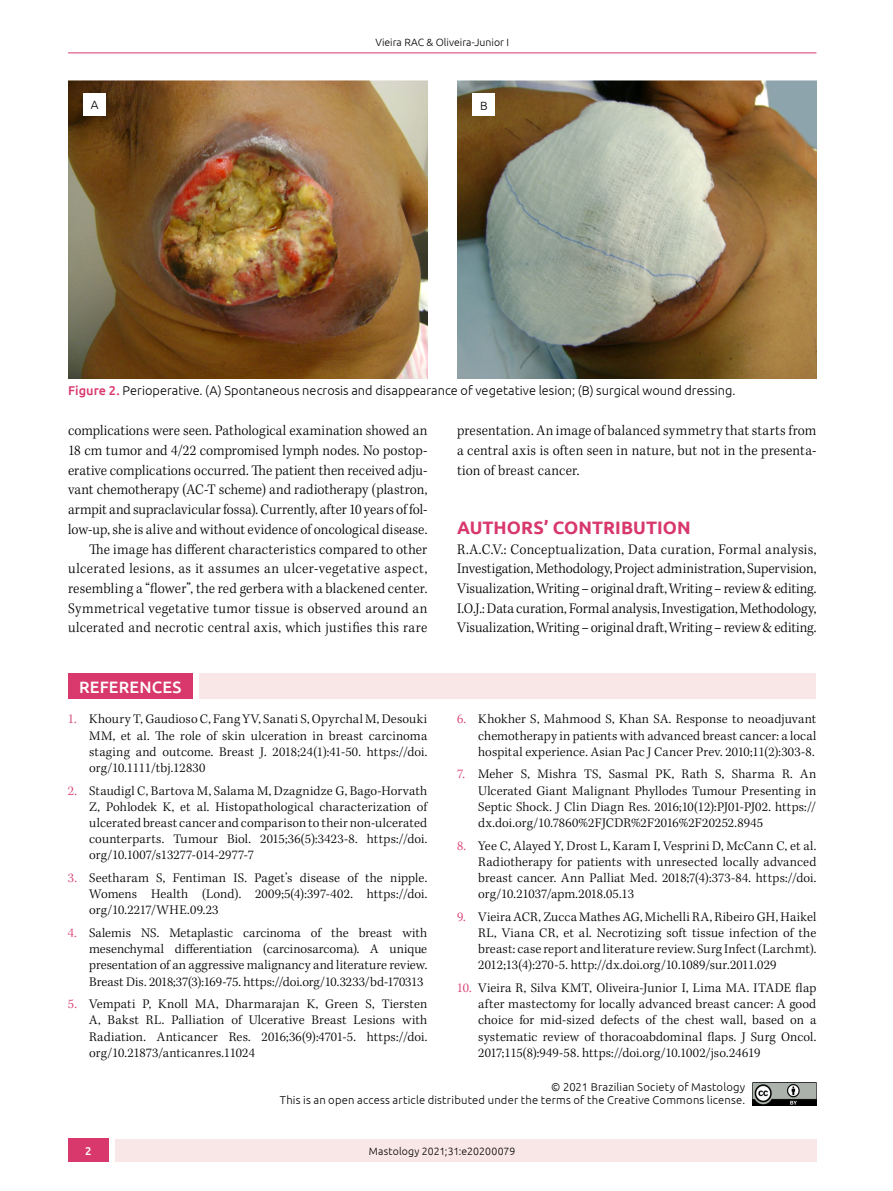
<style>
.page{position:relative;width:893px;height:1191px;background:#fff}
.page>*{position:absolute;margin:0;border:0;box-sizing:border-box;transform-origin:0 0}
.t1{font:700 18px "Ubuntu";letter-spacing:.005em;color:#d8386c}
.t2{font:500 16.5px "Ubuntu";letter-spacing:.015em;color:#fff}
.t3{font:300 15px/19.6px "Kepler Std";letter-spacing:.01em;color:#000;text-align:justify;scale:.95 1}
.t4{font:300 13.5px/16.2px "Kepler Std";letter-spacing:.005em;color:#000;text-align:justify}
.t5{font:300 12.75px "Ubuntu";letter-spacing:.005em;color:#000}
.t6{font:300 12px "Ubuntu";color:#000}
.t7{font:300 11.25px/13.5px "Ubuntu";letter-spacing:.02em;color:#000;text-align:right}
.t8{font:500 11.25px "Ubuntu";color:#fff}
.t9{font:300 10.5px "Ubuntu";color:#000}
.s1{font-weight:500;color:#d8386c}
.s2{color:#d8386c}
</style>
<div class="page">
<div style="left:115px;top:1139px;width:701px;height:23px;background:#f9e7e7"></div>
<div style="left:68px;top:1138px;width:40px;height:24px;background:#d8386c"></div>
<hr style="left:68px;top:53px;width:748px;height:1px;background:#d8386c">
<img style="left:753px;top:1083px;width:63px;height:22px">
<div style="left:68px;top:673px;width:125px;height:26px;background:#d8386c"></div>
<div style="left:199px;top:673px;width:617px;height:26px;background:#f9e7e7"></div>
<img style="left:68px;top:81px;width:359px;height:297px">
<img style="left:457px;top:81px;width:359px;height:297px">
<div style="left:83px;top:93px;width:23px;height:23px;background:#fff"></div>
<div style="left:472px;top:93px;width:23px;height:23px;background:#fff"></div>
<p class="t9" style="left:375px;top:36px;width:135px">Vieira RAC &amp; Oliveira-Junior I</p>
<p class="t6" style="left:91px;top:98px;width:9px">A</p>
<p class="t6" style="left:480px;top:98px;width:9px">B</p>
<p class="t5" style="left:68px;top:382px;width:669px"><span class="s1">Figure 2.</span> Perioperative. (A) Spontaneous necrosis and disappearance of vegetative lesion; (B) surgical wound dressing.</p>
<p class="t3" style="left:68px;top:421px;width:380px;text-align:right">complications were seen. Pathological examination showed an 18 cm tumor and 4/22 compromised lymph nodes. No postop&shy;erative complications occurred. The patient then received adju&shy;vant chemotherapy (AC-T scheme) and radiotherapy (plastron, armpit and supraclavicular fossa). Currently, after 10 years of fol&shy;low-up, she is alive and without evidence of oncological disease.<br>The image has different characteristics compared to other ulcerated lesions, as it assumes an ulcer-vegetative aspect, resembling a “flower”, the red gerbera with a blackened center.<br>Symmetrical vegetative tumor tissue is observed around an ulcerated and necrotic central axis, which justifies this rare</p>
<p class="t3" style="left:457px;top:421px;width:380px">presentation. An image of balanced symmetry that starts from a central axis is often seen in nature, but not in the presenta&shy;tion of breast cancer.</p>
<h1 class="t1" style="left:457px;top:516px;width:235px">AUTHORS’ CONTRIBUTION</h1>
<p class="t3" style="left:457px;top:539px;width:380px">R.A.C.V.: Conceptualization, Data curation, Formal analysis, Investigation, Methodology, Project administration, Supervision, Visualization, Writing – original draft, Writing – review &amp; editing.<br>I.O.J.: Data curation, Formal analysis, Investigation, Methodology, Visualization, Writing – original draft, Writing – review &amp; editing.</p>
<p class="t2" style="left:79px;top:676px;width:104px">REFERENCES</p>
<p class="t4" style="left:89px;top:711px;width:340px;text-indent:-21px"><span class="s2">1.</span> Khoury T, Gaudioso C, Fang YV, Sanati S, Opyrchal M, Desouki MM, et al. The role of skin ulceration in breast carcinoma staging and outcome. Breast J. 2018;24(1):41-50. https://doi. org/10.1111/tbj.12830</p>
<p class="t4" style="left:89px;top:783px;width:340px;text-indent:-21px"><span class="s2">2.</span> Staudigl C, Bartova M, Salama M, Dzagnidze G, Bago-Horvath Z, Pohlodek K, et al. Histopathological characterization of ulcerated breast cancer and comparison to their non-ulcerated counterparts. Tumour Biol. 2015;36(5):3423-8. https://doi. org/10.1007/s13277-014-2977-7</p>
<p class="t4" style="left:89px;top:870px;width:340px;text-indent:-21px"><span class="s2">3.</span> Seetharam S, Fentiman IS. Paget’s disease of the nipple.<br>Womens Health (Lond). 2009;5(4):397-402. https://doi. org/10.2217/WHE.09.23</p>
<p class="t4" style="left:89px;top:925px;width:340px;text-indent:-21px"><span class="s2">4.</span> Salemis NS. Metaplastic carcinoma of the breast with mesenchymal differentiation (carcinosarcoma). A unique presentation of an aggressive malignancy and literature review.<br>Breast Dis. 2018;37(3):169-75. https://doi.org/10.3233/bd-170313</p>
<p class="t4" style="left:89px;top:996px;width:340px;text-indent:-21px"><span class="s2">5.</span> Vempati P, Knoll MA, Dharmarajan K, Green S, Tiersten A, Bakst RL. Palliation of Ulcerative Breast Lesions with Radiation. Anticancer Res. 2016;36(9):4701-5. https://doi. org/10.21873/anticanres.11024</p>
<p class="t4" style="left:478px;top:711px;width:340px;text-indent:-21px"><span class="s2">6.</span> Khokher S, Mahmood S, Khan SA. Response to neoadjuvant chemotherapy in patients with advanced breast cancer: a local hospital experience. Asian Pac J Cancer Prev. 2010;11(2):303-8.</p>
<p class="t4" style="left:478px;top:766px;width:340px;text-indent:-21px"><span class="s2">7.</span> Meher S, Mishra TS, Sasmal PK, Rath S, Sharma R. An Ulcerated Giant Malignant Phyllodes Tumour Presenting in Septic Shock. J Clin Diagn Res. 2016;10(12):PJ01-PJ02. https:// dx.doi.org/10.7860%2FJCDR%2F2016%2F20252.8945</p>
<p class="t4" style="left:478px;top:838px;width:340px;text-indent:-21px"><span class="s2">8.</span> Yee C, Alayed Y, Drost L, Karam I, Vesprini D, McCann C, et al.<br>Radiotherapy for patients with unresected locally advanced breast cancer. Ann Palliat Med. 2018;7(4):373-84. https://doi. org/10.21037/apm.2018.05.13</p>
<p class="t4" style="left:478px;top:909px;width:340px;text-indent:-21px"><span class="s2">9.</span> Vieira ACR, Zucca Mathes AG, Michelli RA, Ribeiro GH, Haikel RL, Viana CR, et al. Necrotizing soft tissue infection of the breast: case report and literature review. Surg Infect (Larchmt).<br>2012;13(4):270-5. http://dx.doi.org/10.1089/sur.2011.029</p>
<p class="t4" style="left:478px;top:980px;width:340px;text-indent:-21px"><span class="s2">10.</span> Vieira R, Silva KMT, Oliveira-Junior I, Lima MA. ITADE flap after mastectomy for locally advanced breast cancer: A good choice for mid-sized defects of the chest wall, based on a systematic review of thoracoabdominal flaps. J Surg Oncol.<br>2017;115(8):949-58. https://doi.org/10.1002/jso.24619</p>
<p class="t8" style="left:85px;top:1143px;width:8px">2</p>
<p class="t7" style="left:280px;top:1079px;width:467px">© 2021 Brazilian Society of Mastology<br>This is an open access article distributed under the terms of the Creative Commons license.</p>
<p class="t9" style="left:369px;top:1144px;width:148px">Mastology 2021;31:e20200079</p>
</div>
